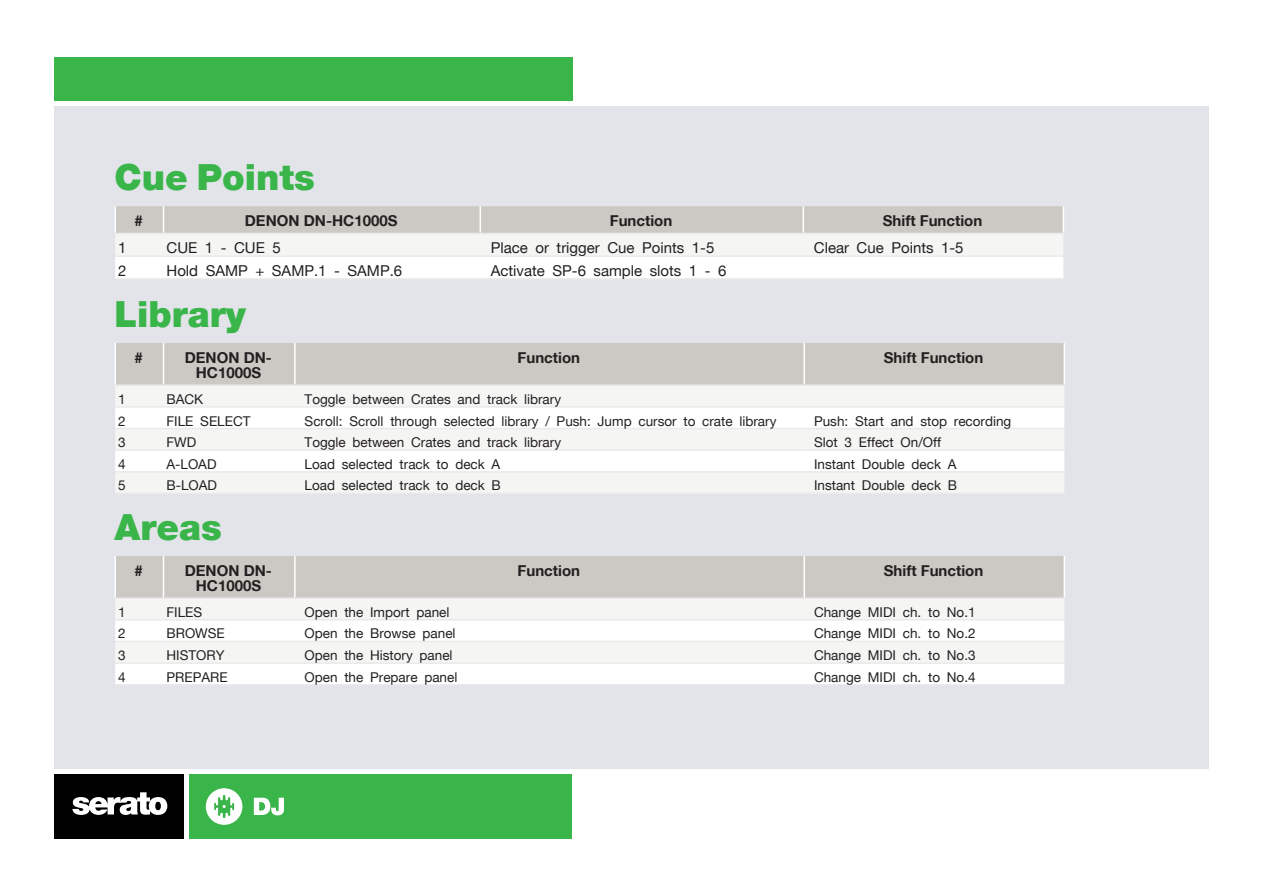
<style>
.page{position:relative;width:1263px;height:893px;background:#fff}
.page>*{position:absolute;margin:0;border:0;box-sizing:border-box;transform-origin:0 0}
.t1{font:900 36px "Serato";color:#3ab54a}
.t2{font:700 15px/15px "Serato";color:#231f20;text-align:center}
.t3{font:15px "Serato";color:#231f20}
.t4{font:13.5px "Serato";color:#231f20}
</style>
<div class="page">
<div style="left:54px;top:106px;width:1155px;height:662px;background:#e2e4e9"></div>
<div style="left:54px;top:57px;width:518px;height:43px;background:#3ab54a"></div>
<div style="left:189px;top:774px;width:383px;height:65px;background:#3ab54a"></div>
<div style="left:54px;top:774px;width:130px;height:65px;background:#000"></div>
<svg style="left:72px;top:792px;width:95px;height:23px"></svg>
<svg style="left:254px;top:798px;width:30px;height:17px"></svg>
<svg style="left:206px;top:788px;width:36px;height:37px"></svg>
<hr style="left:114px;top:206px;width:2px;height:27px;background:#fff">
<svg style="left:115px;top:206px;width:949px;height:72px;background:#e8e7e4"></svg>
<hr style="left:114px;top:233px;width:49px;height:1px;background:#eaeaea">
<hr style="left:163px;top:233px;width:317px;height:1px;background:#eaeaea">
<hr style="left:480px;top:233px;width:323px;height:1px;background:#eaeaea">
<hr style="left:803px;top:233px;width:261px;height:1px;background:#eaeaea">
<hr style="left:115px;top:255px;width:48px;height:2px;background:#eaeaea">
<hr style="left:163px;top:255px;width:317px;height:2px;background:#eaeaea">
<hr style="left:480px;top:255px;width:323px;height:2px;background:#eaeaea">
<hr style="left:803px;top:255px;width:260px;height:2px;background:#eaeaea">
<hr style="left:115px;top:278px;width:48px;height:2px;background:#eaeaea">
<hr style="left:163px;top:278px;width:317px;height:2px;background:#eaeaea">
<hr style="left:480px;top:278px;width:323px;height:2px;background:#eaeaea">
<hr style="left:803px;top:278px;width:260px;height:2px;background:#eaeaea">
<div style="left:116px;top:343px;width:947px;height:41px;background:#ccc9c4"></div>
<div style="left:115px;top:386px;width:949px;height:107px;background:#f5f5f4"></div>
<svg style="left:115px;top:408px;width:949px;height:63px;background:#fbfbfb"></svg>
<hr style="left:114px;top:343px;width:2px;height:41px;background:#fff">
<hr style="left:163px;top:343px;width:1px;height:41px;background:#fff">
<hr style="left:294px;top:343px;width:2px;height:41px;background:#fff">
<hr style="left:803px;top:343px;width:2px;height:41px;background:#fff">
<hr style="left:1063px;top:343px;width:2px;height:41px;background:#fff">
<hr style="left:114px;top:384px;width:49px;height:2px;background:#eaeaea">
<hr style="left:163px;top:384px;width:132px;height:2px;background:#eaeaea">
<hr style="left:295px;top:384px;width:509px;height:2px;background:#eaeaea">
<hr style="left:804px;top:384px;width:261px;height:2px;background:#eaeaea">
<hr style="left:115px;top:406px;width:48px;height:2px;background:#eaeaea">
<hr style="left:163px;top:406px;width:132px;height:2px;background:#eaeaea">
<hr style="left:295px;top:406px;width:509px;height:2px;background:#eaeaea">
<hr style="left:804px;top:406px;width:260px;height:2px;background:#eaeaea">
<hr style="left:115px;top:428px;width:48px;height:1px;background:#eaeaea">
<hr style="left:163px;top:428px;width:132px;height:1px;background:#eaeaea">
<hr style="left:295px;top:428px;width:509px;height:1px;background:#eaeaea">
<hr style="left:804px;top:428px;width:260px;height:1px;background:#eaeaea">
<hr style="left:115px;top:449px;width:48px;height:2px;background:#eaeaea">
<hr style="left:163px;top:449px;width:132px;height:2px;background:#eaeaea">
<hr style="left:295px;top:449px;width:509px;height:2px;background:#eaeaea">
<hr style="left:804px;top:449px;width:260px;height:2px;background:#eaeaea">
<hr style="left:115px;top:471px;width:48px;height:2px;background:#eaeaea">
<hr style="left:163px;top:471px;width:132px;height:2px;background:#eaeaea">
<hr style="left:295px;top:471px;width:509px;height:2px;background:#eaeaea">
<hr style="left:804px;top:471px;width:260px;height:2px;background:#eaeaea">
<hr style="left:115px;top:493px;width:48px;height:1px;background:#eaeaea">
<hr style="left:163px;top:493px;width:132px;height:1px;background:#eaeaea">
<hr style="left:295px;top:493px;width:509px;height:1px;background:#eaeaea">
<hr style="left:804px;top:493px;width:260px;height:1px;background:#eaeaea">
<div style="left:116px;top:556px;width:947px;height:41px;background:#ccc9c4"></div>
<div style="left:115px;top:599px;width:949px;height:20px;background:#f5f5f4"></div>
<svg style="left:115px;top:621px;width:949px;height:63px;background:#fbfbfb"></svg>
<hr style="left:114px;top:556px;width:2px;height:41px;background:#fff">
<hr style="left:163px;top:556px;width:1px;height:41px;background:#fff">
<hr style="left:294px;top:556px;width:2px;height:41px;background:#fff">
<hr style="left:803px;top:556px;width:2px;height:41px;background:#fff">
<hr style="left:1063px;top:556px;width:2px;height:41px;background:#fff">
<hr style="left:114px;top:597px;width:49px;height:2px;background:#eaeaea">
<hr style="left:163px;top:597px;width:132px;height:2px;background:#eaeaea">
<hr style="left:295px;top:597px;width:509px;height:2px;background:#eaeaea">
<hr style="left:804px;top:597px;width:261px;height:2px;background:#eaeaea">
<hr style="left:115px;top:619px;width:48px;height:2px;background:#eaeaea">
<hr style="left:163px;top:619px;width:132px;height:2px;background:#eaeaea">
<hr style="left:295px;top:619px;width:509px;height:2px;background:#eaeaea">
<hr style="left:804px;top:619px;width:260px;height:2px;background:#eaeaea">
<hr style="left:115px;top:641px;width:48px;height:1px;background:#eaeaea">
<hr style="left:163px;top:641px;width:132px;height:1px;background:#eaeaea">
<hr style="left:295px;top:641px;width:509px;height:1px;background:#eaeaea">
<hr style="left:804px;top:641px;width:260px;height:1px;background:#eaeaea">
<hr style="left:115px;top:662px;width:48px;height:2px;background:#eaeaea">
<hr style="left:163px;top:662px;width:132px;height:2px;background:#eaeaea">
<hr style="left:295px;top:662px;width:509px;height:2px;background:#eaeaea">
<hr style="left:804px;top:662px;width:260px;height:2px;background:#eaeaea">
<hr style="left:115px;top:684px;width:48px;height:1px;background:#eaeaea">
<hr style="left:163px;top:684px;width:132px;height:1px;background:#eaeaea">
<hr style="left:295px;top:684px;width:509px;height:1px;background:#eaeaea">
<hr style="left:804px;top:684px;width:260px;height:1px;background:#eaeaea">
<p class="t1" style="left:114px;top:156px;width:202px">Cue Points</p>
<p class="t2" style="left:134px;top:213px;width:10px">#</p>
<p class="t2" style="left:245px;top:213px;width:154px">DENON DN-HC1000S</p>
<p class="t2" style="left:610px;top:213px;width:64px">Function</p>
<p class="t2" style="left:883px;top:213px;width:101px">Shift Function</p>
<p class="t3" style="left:118px;top:239px;width:10px">1</p>
<p class="t3" style="left:166px;top:239px;width:116px">CUE 1 - CUE 5</p>
<p class="t3" style="left:491px;top:239px;width:225px">Place or trigger Cue Points 1-5</p>
<p class="t3" style="left:814px;top:239px;width:151px">Clear Cue Points 1-5</p>
<p class="t3" style="left:118px;top:262px;width:10px">2</p>
<p class="t3" style="left:166px;top:262px;width:237px">Hold SAMP + SAMP.1 - SAMP.6</p>
<p class="t3" style="left:491px;top:262px;width:237px">Activate SP-6 sample slots 1 - 6</p>
<p class="t1" style="left:114px;top:292px;width:133px">Library</p>
<p class="t2" style="left:134px;top:350px;width:10px">#</p>
<p class="t2" style="left:185px;top:350px;width:89px">DENON DN-<br>HC1000S</p>
<p class="t2" style="left:518px;top:350px;width:64px">Function</p>
<p class="t2" style="left:884px;top:350px;width:101px">Shift Function</p>
<p class="t4" style="left:118px;top:391px;width:9px">1</p>
<p class="t4" style="left:166px;top:391px;width:38px">BACK</p>
<p class="t4" style="left:305px;top:391px;width:258px">Toggle between Crates and track library</p>
<p class="t4" style="left:118px;top:413px;width:9px">2</p>
<p class="t4" style="left:166px;top:413px;width:85px">FILE SELECT</p>
<p class="t4" style="left:305px;top:413px;width:473px">Scroll: Scroll through selected library / Push: Jump cursor to crate library</p>
<p class="t4" style="left:814px;top:413px;width:199px">Push: Start and stop recording</p>
<p class="t4" style="left:118px;top:434px;width:9px">3</p>
<p class="t4" style="left:166px;top:434px;width:31px">FWD</p>
<p class="t4" style="left:305px;top:434px;width:258px">Toggle between Crates and track library</p>
<p class="t4" style="left:814px;top:434px;width:129px">Slot 3 Effect On/Off</p>
<p class="t4" style="left:118px;top:456px;width:9px">4</p>
<p class="t4" style="left:166px;top:456px;width:52px">A-LOAD</p>
<p class="t4" style="left:305px;top:456px;width:197px">Load selected track to deck A</p>
<p class="t4" style="left:814px;top:456px;width:144px">Instant Double deck A</p>
<p class="t4" style="left:118px;top:478px;width:9px">5</p>
<p class="t4" style="left:166px;top:478px;width:52px">B-LOAD</p>
<p class="t4" style="left:305px;top:478px;width:198px">Load selected track to deck B</p>
<p class="t4" style="left:814px;top:478px;width:145px">Instant Double deck B</p>
<p class="t1" style="left:114px;top:505px;width:109px">Areas</p>
<p class="t2" style="left:134px;top:562px;width:10px">#</p>
<p class="t2" style="left:185px;top:562px;width:89px">DENON DN-<br>HC1000S</p>
<p class="t2" style="left:518px;top:562px;width:64px">Function</p>
<p class="t2" style="left:884px;top:562px;width:101px">Shift Function</p>
<p class="t4" style="left:118px;top:604px;width:9px">1</p>
<p class="t4" style="left:166px;top:604px;width:37px">FILES</p>
<p class="t4" style="left:305px;top:604px;width:146px">Open the Import panel</p>
<p class="t4" style="left:814px;top:604px;width:163px">Change MIDI ch. to No.1</p>
<p class="t4" style="left:118px;top:626px;width:9px">2</p>
<p class="t4" style="left:166px;top:626px;width:60px">BROWSE</p>
<p class="t4" style="left:305px;top:626px;width:153px">Open the Browse panel</p>
<p class="t4" style="left:814px;top:626px;width:163px">Change MIDI ch. to No.2</p>
<p class="t4" style="left:118px;top:647px;width:9px">3</p>
<p class="t4" style="left:166px;top:647px;width:59px">HISTORY</p>
<p class="t4" style="left:305px;top:647px;width:150px">Open the History panel</p>
<p class="t4" style="left:814px;top:647px;width:163px">Change MIDI ch. to No.3</p>
<p class="t4" style="left:118px;top:669px;width:9px">4</p>
<p class="t4" style="left:166px;top:669px;width:63px">PREPARE</p>
<p class="t4" style="left:305px;top:669px;width:154px">Open the Prepare panel</p>
<p class="t4" style="left:814px;top:669px;width:163px">Change MIDI ch. to No.4</p>
</div>
